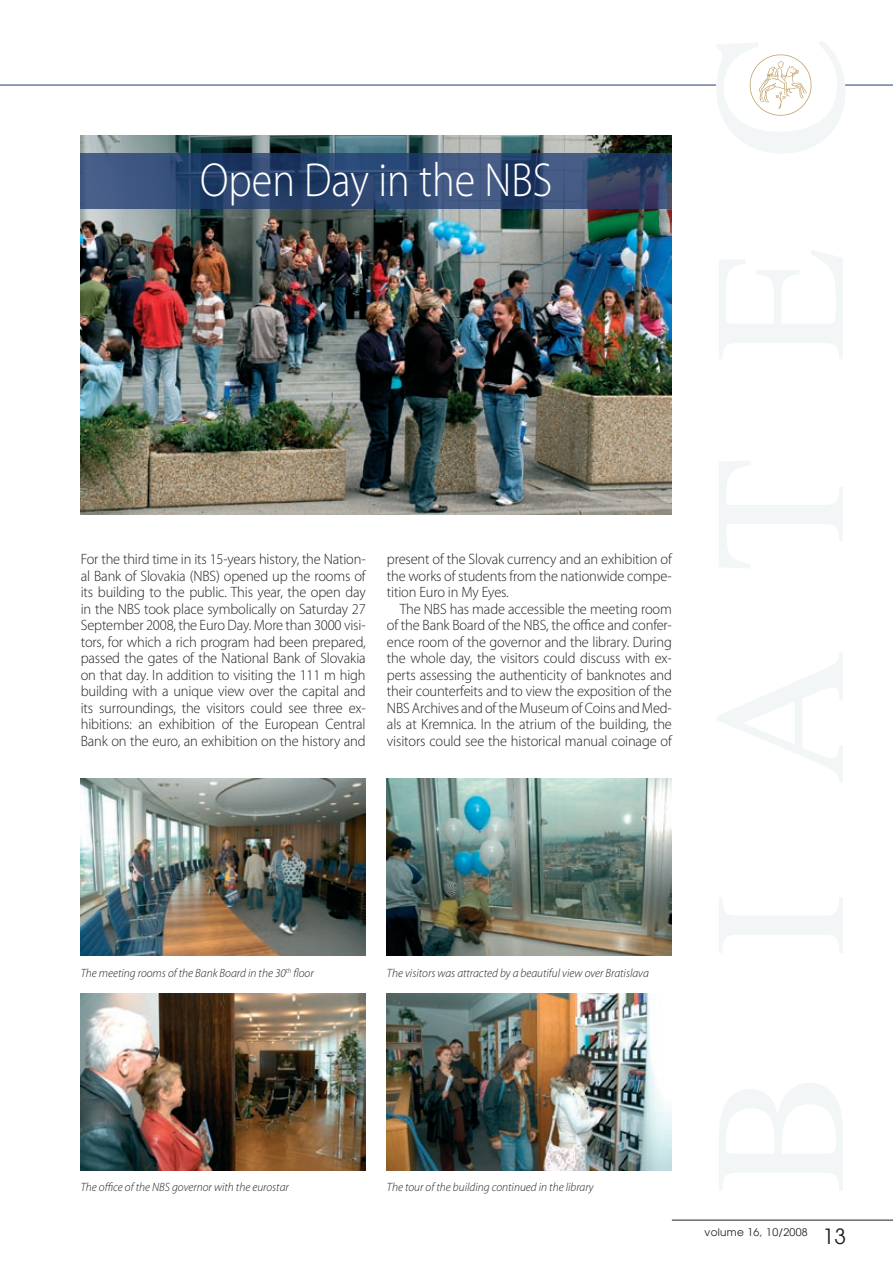
<style>
.page{position:relative;width:893px;height:1263px;background:#fff}
.page>*{position:absolute;margin:0;border:0;box-sizing:border-box;transform-origin:0 0}
.t1{font:300 48px "Myriad Pro";color:#fff;scale:.88 1}
.t2{font:300 15px/16.5px "Myriad Pro";letter-spacing:-.01em;color:#231f20;text-align:justify;scale:.96 1}
.t3{font:italic 300 12px "Myriad Pro";color:#231f20}
.t4{font:10.5px "Avant Garde";letter-spacing:.03em;color:#231f20}
.s1{font-size:21px}
</style>
<div class="page">
<hr style="left:0;top:85px;width:893px;height:1px;background:#1f3c75">
<hr style="left:672px;top:1220px;width:221px;height:1px;background:#231f20">
<div style="left:716px;top:55px;width:128px;height:60px;background:#fff;border-radius:50%"></div>
<img style="left:749px;top:54px;width:63px;height:62px">
<img style="left:387px;top:779px;width:285px;height:177px">
<img style="left:81px;top:779px;width:285px;height:177px">
<img style="left:387px;top:993px;width:285px;height:177px">
<img style="left:81px;top:135px;width:591px;height:380px">
<svg style="left:81px;top:153px;width:591px;height:56px;background:#304872"></svg>
<img style="left:81px;top:993px;width:285px;height:177px">
<h1 class="t1" style="left:200px;top:154px;width:402px">Open Day in the NBS</h1>
<p class="t2" style="left:81px;top:551px;width:298px">For the third time in its 15-years history, the Nation&shy;al Bank of Slovakia (NBS) opened up the rooms of its building to the public. This year, the open day in the NBS took place symbolically on Saturday 27<br>September 2008, the Euro Day. More than 3000 visi&shy;tors, for which a rich program had been prepared, passed the gates of the National Bank of Slovakia on that day. In addition to visiting the 111 m high building with a unique view over the capital and its surroundings, the visitors could see three ex&shy;hibitions: an exhibition of the European Central Bank on the euro, an exhibition on the history and</p>
<p class="t2" style="left:387px;top:551px;width:298px">present of the Slovak currency and an exhibition of the works of students from the nationwide compe&shy;tition Euro in My Eyes.</p>
<p class="t2" style="left:387px;top:601px;width:298px;text-indent:13px">The NBS has made accessible the meeting room of the Bank Board of the NBS, the office and confer&shy;ence room of the governor and the library. During the whole day, the visitors could discuss with ex&shy;perts assessing the authenticity of banknotes and their counterfeits and to view the exposition of the NBS Archives and of the Museum of Coins and Med&shy;als at Kremnica. In the atrium of the building, the visitors could see the historical manual coinage of</p>
<p class="t3" style="left:81px;top:966px;width:234px">The meeting rooms of the Bank Board in the 30<sup>th</sup> floor</p>
<p class="t3" style="left:387px;top:966px;width:263px">The visitors was attracted by a beautiful view over Bratislava</p>
<p class="t3" style="left:81px;top:1181px;width:210px">The office of the NBS governor with the eurostar</p>
<p class="t3" style="left:387px;top:1181px;width:208px">The tour of the building continued in the library</p>
<p class="t4" style="left:704px;top:1226px;width:143px">volume 16, 10/2008 <span class="s1">13</span></p>
</div>
